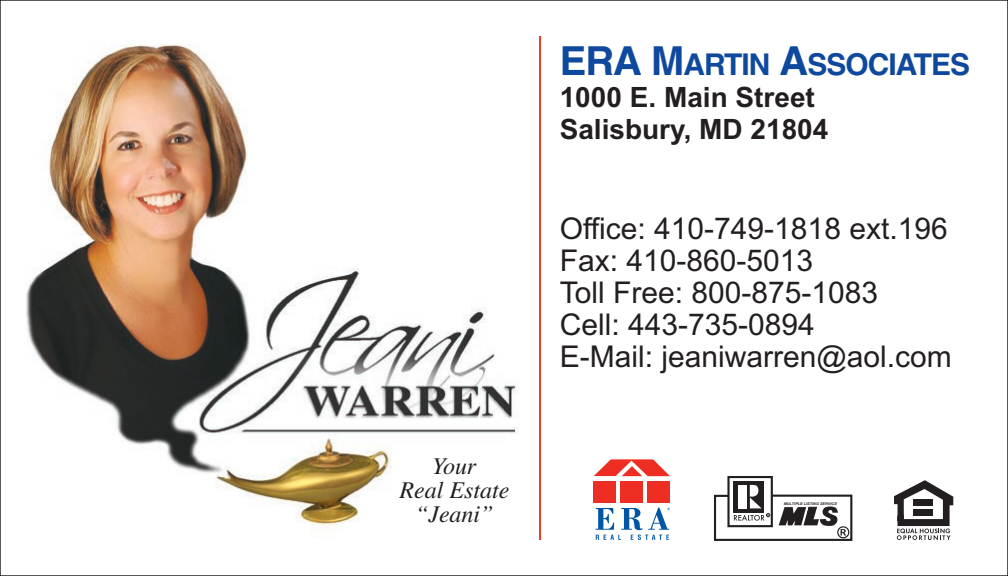
<style>
.page{position:relative;width:1008px;height:576px;background:#fff}
.page>*{position:absolute;margin:0;border:0;box-sizing:border-box;transform-origin:0 0}
.t1{font:30px/32px "Arial";color:#231f20}
.t2{font:700 30px "Helvetica";letter-spacing:-.035em;color:#0f499d}
.t3{font:700 28px/32px "Arial";color:#231f20}
.t4{font:italic 24px/24px "Times";color:#231f20;text-align:center}
.s1{font-size:40px}
</style>
<div class="page">
<img style="left:26px;top:44px;width:492px;height:482px">
<hr style="left:539px;top:36px;width:2px;height:504px;background:#ef3c25">
<div style="left:727px;top:476px;width:46px;height:51px;border:2px solid #231f20"></div>
<div style="left:734px;top:481px;width:30px;height:32px;background:#231f20"></div>
<svg style="left:714px;top:485px;width:138px;height:56px"></svg>
<svg style="left:894px;top:480px;width:59px;height:60px"></svg>
<svg style="left:595px;top:508px;width:75px;height:32px"></svg>
<svg style="left:594px;top:459px;width:76px;height:17px"></svg>
<div style="left:593px;top:481px;width:23px;height:22px;background:#ee2e22"></div>
<div style="left:621px;top:481px;width:22px;height:22px;background:#ee2e22"></div>
<div style="left:648px;top:481px;width:22px;height:22px;background:#ee2e22"></div>
<p class="t4" style="left:399px;top:456px;width:111px">Your<br>Real Estate “Jeani”</p>
<p class="t2" style="left:560px;top:46px;width:412px"><span class="s1">ERA M</span>ARTIN <span class="s1">A</span>SSOCIATES</p>
<p class="t3" style="left:560px;top:82px;width:270px">1000 E. Main Street<br>Salisbury, MD 21804</p>
<p class="t1" style="left:560px;top:212px;width:394px">Office: 410-749-1818 ext.196<br>Fax: 410-860-5013<br>Toll Free: 800-875-1083<br>Cell: 443-735-0894<br>E-Mail: jeaniwarren@aol.com</p>
</div>
